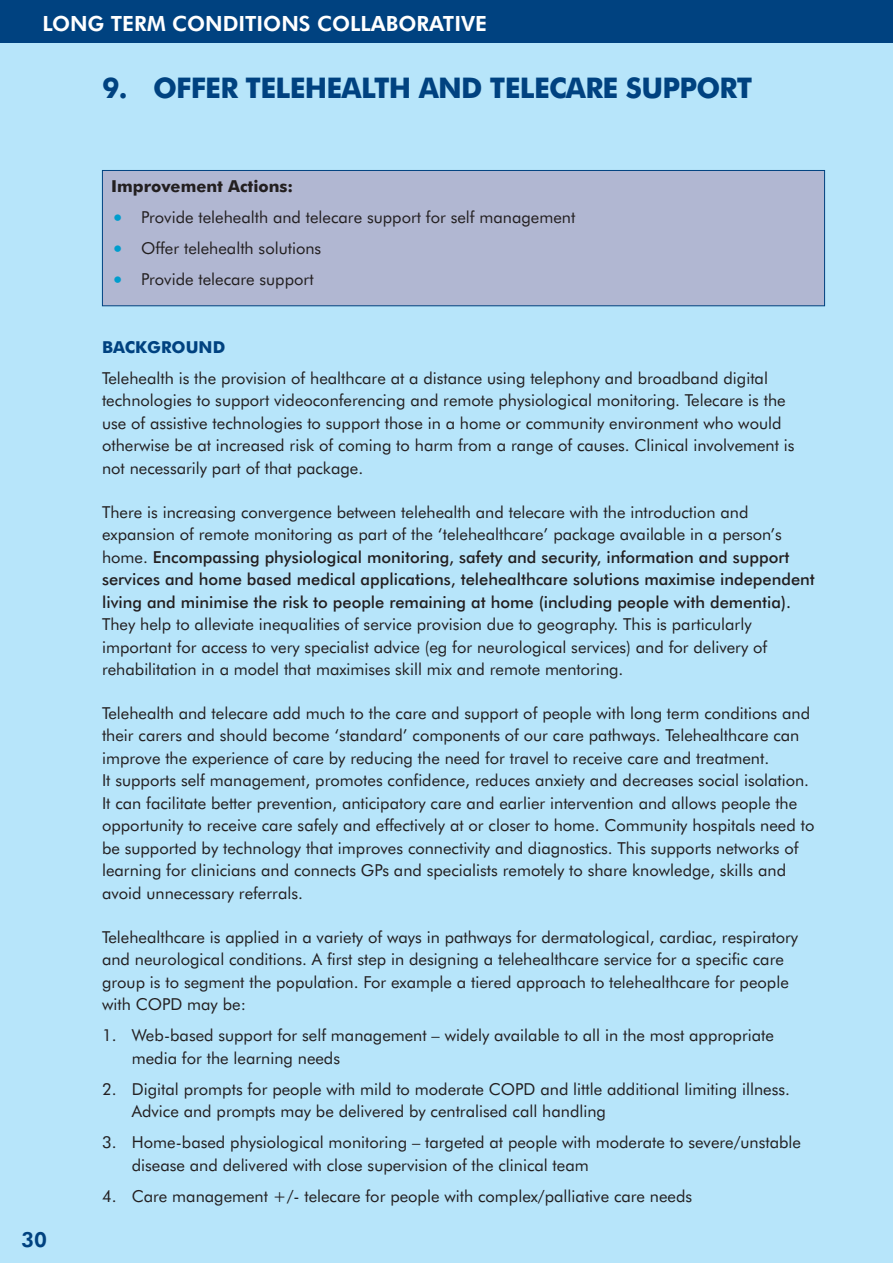
<style>
.page{position:relative;width:893px;height:1263px;background:#b7e5fa}
.page>*{position:absolute;margin:0;border:0;box-sizing:border-box;transform-origin:0 0}
.t1{font:700 28.5px "Futura BT";letter-spacing:-.025em;color:#004280}
.t2{font:800 21px "Futura BT";color:#fff}
.t3{font:800 21px "Futura BT";color:#004280}
.t4{font:16.5px/22.5px "Futura BT";color:#231f20}
.t5{font:500 16.5px/22.5px "Futura BT";color:#231f20}
.t6{font:700 16.5px "Futura BT";color:#231f20}
.t7{font:700 16.5px "Futura BT";color:#004280}
.s1{font-size:22.5px;color:#009dcd}
.s2{font-weight:400}
</style>
<div class="page">
<div style="left:0;top:0;width:893px;height:43px;background:#004280"></div>
<div style="left:103px;top:171px;width:721px;height:134px;background:#b1b7d2"></div>
<div style="left:102px;top:170px;width:723px;height:136px;border:1px solid #004280"></div>
<p class="t2" style="left:43px;top:15px;width:446px">LONG TERM CONDITIONS COLLABORATIVE</p>
<h1 class="t1" style="left:102px;top:77px;width:652px">9. OFFER TELEHEALTH AND TELECARE SUPPORT</h1>
<p class="t6" style="left:111px;top:179px;width:183px">Improvement Actions:</p>
<p class="t4" style="left:111px;top:207px;width:466px"><span class="s1">•</span> Provide telehealth and telecare support for self management</p>
<p class="t4" style="left:111px;top:238px;width:211px"><span class="s1">•</span> Offer telehealth solutions</p>
<p class="t4" style="left:111px;top:269px;width:204px"><span class="s1">•</span> Provide telecare support</p>
<p class="t3" style="left:21px;top:1231px;width:27px">30</p>
<p class="t7" style="left:102px;top:340px;width:125px">BACKGROUND</p>
<p class="t4" style="left:102px;top:368px;width:694px">Telehealth is the provision of healthcare at a distance using telephony and broadband digital technologies to support videoconferencing and remote physiological monitoring. Telecare is the use of assistive technologies to support those in a home or community environment who would otherwise be at increased risk of coming to harm from a range of causes. Clinical involvement is not necessarily part of that package.</p>
<p class="t5" style="left:102px;top:502px;width:714px"><span class="s2">There is increasing convergence between telehealth and telecare with the introduction and expansion of remote monitoring as part of the ‘telehealthcare’ package available in a person’s home.</span> Encompassing physiological monitoring, safety and security, information and support services and home based medical applications, telehealthcare solutions maximise independent living and minimise the risk to people remaining at home (including people with dementia).</p>
<p class="t4" style="left:102px;top:614px;width:667px">They help to alleviate inequalities of service provision due to geography. This is particularly important for access to very specialist advice (eg for neurological services) and for delivery of rehabilitation in a model that maximises skill mix and remote mentoring.</p>
<p class="t4" style="left:102px;top:703px;width:714px">Telehealth and telecare add much to the care and support of people with long term conditions and their carers and should become ‘standard’ components of our care pathways. Telehealthcare can improve the experience of care by reducing the need for travel to receive care and treatment.<br>It supports self management, promotes confidence, reduces anxiety and decreases social isolation.<br>It can facilitate better prevention, anticipatory care and earlier intervention and allows people the opportunity to receive care safely and effectively at or closer to home. Community hospitals need to be supported by technology that improves connectivity and diagnostics. This supports networks of learning for clinicians and connects GPs and specialists remotely to share knowledge, skills and avoid unnecessary referrals.</p>
<p class="t4" style="left:102px;top:927px;width:698px">Telehealthcare is applied in a variety of ways in pathways for dermatological, cardiac, respiratory and neurological conditions. A first step in designing a telehealthcare service for a specific care group is to segment the population. For example a tiered approach to telehealthcare for people with COPD may be:</p>
<p class="t4" style="left:132px;top:1025px;width:644px;text-indent:-30px">1. Web-based support for self management – widely available to all in the most appropriate media for the learning needs</p>
<p class="t4" style="left:132px;top:1079px;width:660px;text-indent:-30px">2. Digital prompts for people with mild to moderate COPD and little additional limiting illness.<br>Advice and prompts may be delivered by centralised call handling</p>
<p class="t4" style="left:132px;top:1132px;width:671px;text-indent:-30px">3. Home-based physiological monitoring – targeted at people with moderate to severe/unstable disease and delivered with close supervision of the clinical team</p>
<p class="t4" style="left:102px;top:1186px;width:592px">4. Care management +/- telecare for people with complex/palliative care needs</p>
</div>
